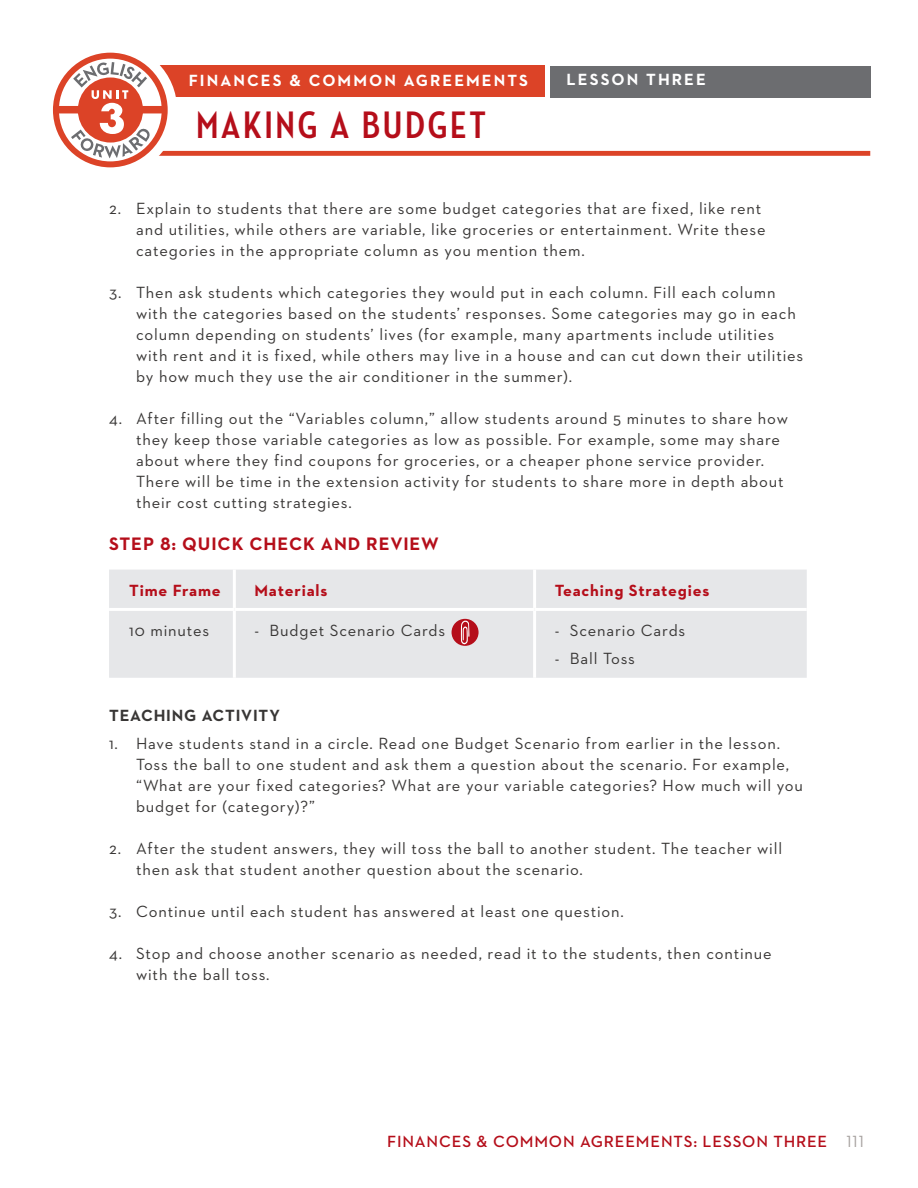
<style>
.page{position:relative;width:918px;height:1188px;background:#fff}
.page>*{position:absolute;margin:0;border:0;box-sizing:border-box;transform-origin:0 0}
.t1{font:700 39px "Neutraface Condensed";letter-spacing:.07em;color:#b50e1a}
.STEPS{font:700 18.3px "Neutraface 2 Text";letter-spacing:.05em;color:#b50e1a}
.t2{font:16.5px/21px "Neutraface 2 Text";letter-spacing:.05em;color:#383635}
.t3{font:600 16.5px "Neutraface 2 Text";letter-spacing:.05em;color:#b50e1a}
.t4{font:700 16.5px "Neutraface 2 Text";letter-spacing:.125em;color:#fff}
.t5{font:700 16.5px "Neutraface 2 Text";letter-spacing:.05em;color:#b50e1a}
.SUBHEAD_GRAY{font:700 16.5px "Neutraface 2 Text";letter-spacing:.05em;color:#383635}
.s1{font-weight:400;color:#a7a2a0}
</style>
<div class="page">
<div style="left:156px;top:66px;width:389px;height:31px;background:#dc4327"></div>
<div style="left:550px;top:66px;width:321px;height:31px;background:#6c6d70"></div>
<div style="left:96px;top:151px;width:774px;height:5px;background:#dc4327"></div>
<svg style="left:53px;top:52px;width:124px;height:116px"></svg>
<div style="left:109px;top:570px;width:698px;height:108px;background:#e6e7e9"></div>
<hr style="left:233px;top:570px;width:3px;height:38px;background:#fff">
<hr style="left:533px;top:570px;width:3px;height:38px;background:#fff">
<hr style="left:109px;top:608px;width:125px;height:3px;background:#fff">
<hr style="left:234px;top:608px;width:301px;height:3px;background:#fff">
<hr style="left:233px;top:611px;width:3px;height:67px;background:#fff">
<hr style="left:535px;top:608px;width:272px;height:3px;background:#fff">
<hr style="left:533px;top:611px;width:3px;height:67px;background:#fff">
<div style="left:452px;top:619px;width:27px;height:27px;background:#b50e1a;border-radius:50%"></div>
<svg style="left:461px;top:620px;width:9px;height:25px"></svg>
<p class="t4" style="left:189px;top:70px;width:341px">FINANCES &amp; COMMON AGREEMENTS</p>
<p class="t4" style="left:567px;top:69px;width:141px">LESSON THREE</p>
<h1 class="t1" style="left:196px;top:103px;width:291px">MAKING A BUDGET</h1>
<p class="t2" style="left:136px;top:197px;width:631px;text-indent:-27px">2. Explain to students that there are some budget categories that are fixed, like rent and utilities, while others are variable, like groceries or entertainment. Write these categories in the appropriate column as you mention them.</p>
<p class="t2" style="left:136px;top:281px;width:669px;text-indent:-27px">3. Then ask students which categories they would put in each column. Fill each column with the categories based on the students’ responses. Some categories may go in each column depending on students’ lives (for example, many apartments include utilities with rent and it is fixed, while others may live in a house and can cut down their utilities by how much they use the air conditioner in the summer).</p>
<p class="t2" style="left:136px;top:407px;width:653px;text-indent:-27px">4. After filling out the “Variables column,” allow students around 5 minutes to share how they keep those variable categories as low as possible. For example, some may share about where they find coupons for groceries, or a cheaper phone service provider.<br>There will be time in the extension activity for students to share more in depth about their cost cutting strategies.</p>
<p class="STEPS" style="left:109px;top:532px;width:331px">STEP 8: QUICK CHECK AND REVIEW</p>
<p class="t5" style="left:129px;top:580px;width:93px">Time Frame</p>
<p class="t5" style="left:255px;top:580px;width:74px">Materials</p>
<p class="t5" style="left:555px;top:580px;width:156px">Teaching Strategies</p>
<p class="t2" style="left:129px;top:619px;width:81px">10 minutes</p>
<p class="t2" style="left:255px;top:619px;width:192px">- Budget Scenario Cards</p>
<p class="t2" style="left:555px;top:619px;width:132px">- Scenario Cards</p>
<p class="t2" style="left:555px;top:647px;width:82px">- Ball Toss</p>
<p class="SUBHEAD_GRAY" style="left:109px;top:705px;width:172px">TEACHING ACTIVITY</p>
<p class="t2" style="left:136px;top:732px;width:668px;text-indent:-27px">1. Have students stand in a circle. Read one Budget Scenario from earlier in the lesson.<br>Toss the ball to one student and ask them a question about the scenario. For example, “What are your fixed categories? What are your variable categories? How much will you budget for (category)?”</p>
<p class="t2" style="left:136px;top:837px;width:648px;text-indent:-27px">2. After the student answers, they will toss the ball to another student. The teacher will then ask that student another question about the scenario.</p>
<p class="t2" style="left:109px;top:900px;width:516px">3. Continue until each student has answered at least one question.</p>
<p class="t2" style="left:136px;top:942px;width:637px;text-indent:-27px">4. Stop and choose another scenario as needed, read it to the students, then continue with the ball toss.</p>
<p class="t3" style="left:387px;top:1131px;width:478px">FINANCES &amp; COMMON AGREEMENTS: LESSON THREE <span class="s1">111</span></p>
</div>
